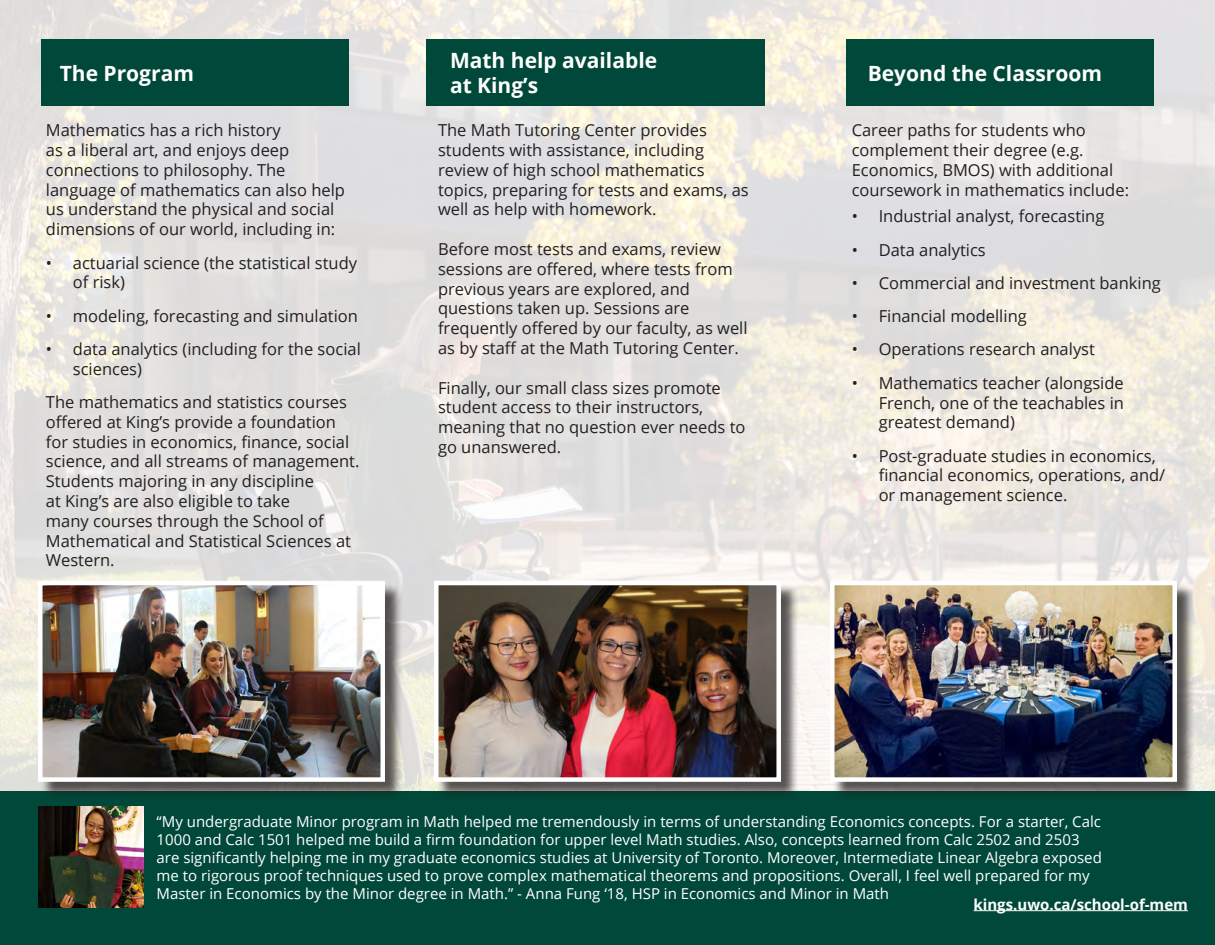
<style>
.page{position:relative;width:1215px;height:945px;background:#fff}
.page>*{position:absolute;margin:0;border:0;box-sizing:border-box;transform-origin:0 0}
.King_s_body_bullet_i{font:700 21px "Open Sans";color:#fff}
.King_s_Sub_Head{font:700 21px "Open Sans";color:#fff}
.King_s_body_bullet_i-2{font:16.5px/19.8px "Open Sans";color:#231f20}
.King_s_body_bullet_i-3{font:15px/18px "Open Sans";color:#fff}
.king_s_body_copy{font:700 15px "Open Sans";color:#fff}
</style>
<div class="page">
<img style="left:0;top:0;width:1215px;height:791px">
<div style="left:0;top:791px;width:1215px;height:154px;background:#004839"></div>
<div style="left:41px;top:39px;width:308px;height:67px;background:#004839"></div>
<div style="left:426px;top:39px;width:339px;height:67px;background:#004839"></div>
<div style="left:846px;top:39px;width:308px;height:67px;background:#004839"></div>
<div style="left:40px;top:583px;width:364px;height:218px;background:#231f20;opacity:.75"></div>
<img style="left:43px;top:586px;width:337px;height:191px">
<div style="left:38px;top:581px;width:347px;height:201px;border:4px solid #fff"></div>
<div style="left:832px;top:583px;width:364px;height:218px;background:#231f20;opacity:.75"></div>
<img style="left:835px;top:586px;width:337px;height:191px">
<div style="left:830px;top:581px;width:347px;height:201px;border:4px solid #fff"></div>
<div style="left:436px;top:583px;width:364px;height:218px;background:#231f20;opacity:.75"></div>
<img style="left:439px;top:586px;width:337px;height:191px">
<div style="left:434px;top:581px;width:347px;height:201px;border:4px solid #fff"></div>
<img style="left:38px;top:807px;width:105px;height:100px">
<hr style="left:974px;top:910px;width:214px;height:1px;background:#fff">
<p class="King_s_Sub_Head" style="left:60px;top:58px;width:136px">The Program</p>
<p class="King_s_body_bullet_i-2" style="left:46px;top:120px;width:301px">Mathematics has a rich history<br>as a liberal art, and enjoys deep connections to philosophy. The language of mathematics can also help us understand the physical and social dimensions of our world, including in:</p>
<p class="King_s_body_bullet_i-2" style="left:73px;top:252px;width:286px;text-indent:-27px">• actuarial science (the statistical study of risk)</p>
<p class="King_s_body_bullet_i-2" style="left:46px;top:305px;width:314px">• modeling, forecasting and simulation</p>
<p class="King_s_body_bullet_i-2" style="left:73px;top:339px;width:289px;text-indent:-27px">• data analytics (including for the social sciences)</p>
<p class="King_s_body_bullet_i-2" style="left:46px;top:392px;width:315px">The mathematics and statistics courses offered at King’s provide a foundation for studies in economics, finance, social science, and all streams of management.<br>Students majoring in any discipline<br>at King’s are also eligible to take<br>many courses through the School of Mathematical and Statistical Sciences at Western.</p>
<p class="King_s_body_bullet_i" style="left:450px;top:46px;width:209px">Math help available</p>
<p class="King_s_body_bullet_i" style="left:450px;top:71px;width:90px">at King’s</p>
<p class="King_s_body_bullet_i-2" style="left:438px;top:120px;width:312px">The Math Tutoring Center provides students with assistance, including review of high school mathematics topics, preparing for tests and exams, as well as help with homework.</p>
<p class="King_s_body_bullet_i-2" style="left:438px;top:239px;width:311px">Before most tests and exams, review sessions are offered, where tests from previous years are explored, and questions taken up. Sessions are frequently offered by our faculty, as well as by staff at the Math Tutoring Center.</p>
<p class="King_s_body_bullet_i-2" style="left:438px;top:377px;width:309px">Finally, our small class sizes promote student access to their instructors, meaning that no question ever needs to go unanswered.</p>
<p class="King_s_body_bullet_i" style="left:868px;top:58px;width:236px">Beyond the Classroom</p>
<p class="King_s_body_bullet_i-2" style="left:852px;top:120px;width:279px">Career paths for students who complement their degree (e.g.<br>Economics, BMOS) with additional coursework in mathematics include:</p>
<p class="King_s_body_bullet_i-2" style="left:852px;top:206px;width:254px">• Industrial analyst, forecasting</p>
<p class="King_s_body_bullet_i-2" style="left:852px;top:239px;width:136px">• Data analytics</p>
<p class="King_s_body_bullet_i-2" style="left:852px;top:273px;width:311px">• Commercial and investment banking</p>
<p class="King_s_body_bullet_i-2" style="left:852px;top:306px;width:177px">• Financial modelling</p>
<p class="King_s_body_bullet_i-2" style="left:852px;top:339px;width:245px">• Operations research analyst</p>
<p class="King_s_body_bullet_i-2" style="left:879px;top:372px;width:247px;text-align:justify;text-indent:-27px">• Mathematics teacher (alongside French, one of the teachables in greatest demand)</p>
<p class="King_s_body_bullet_i-2" style="left:879px;top:445px;width:288px;text-indent:-27px">• Post-graduate studies in economics, financial economics, operations, and/ or management science.</p>
<p class="King_s_body_bullet_i-3" style="left:157px;top:812px;width:947px">“My undergraduate Minor program in Math helped me tremendously in terms of understanding Economics concepts. For a starter, Calc 1000 and Calc 1501 helped me build a firm foundation for upper level Math studies. Also, concepts learned from Calc 2502 and 2503 are significantly helping me in my graduate economics studies at University of Toronto. Moreover, Intermediate Linear Algebra exposed me to rigorous proof techniques used to prove complex mathematical theorems and propositions. Overall, I feel well prepared for my Master in Economics by the Minor degree in Math.” - Anna Fung ‘18, HSP in Economics and Minor in Math</p>
<p class="king_s_body_copy" style="left:974px;top:894px;width:216px">kings.uwo.ca/school-of-mem</p>
</div>
